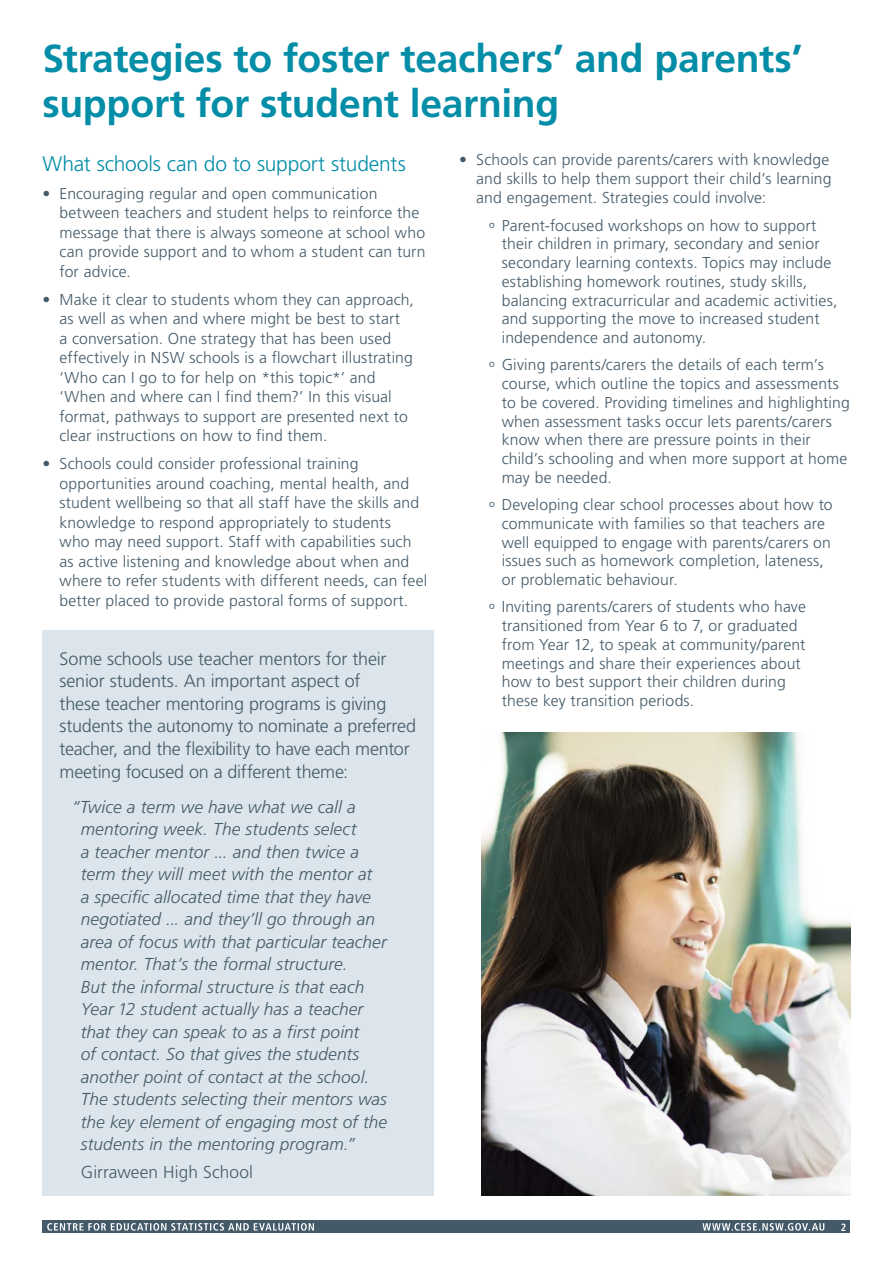
<style>
.page{position:relative;width:893px;height:1263px;background:#fff}
.page>*{position:absolute;margin:0;border:0;box-sizing:border-box;transform-origin:0 0}
.t1{font:700 39px/45px "Frutiger LT Pro";letter-spacing:-.005em;color:#038da7}
.t2{font:300 21px "Frutiger LT Pro";letter-spacing:-.01em;color:#038da7}
.Intro_Paragraph_-_Ch{font:300 18px/22.5px "Frutiger LT Pro";letter-spacing:-.015em;color:#445a69}
.Quotes{font:italic 300 17.25px/22.5px "Frutiger LT Pro";letter-spacing:.005em;color:#445a69}
.Quotes-2{font:300 17.25px "Frutiger LT Pro";letter-spacing:.005em;color:#445a69}
.t3{font:300 15.75px/18.8px "Frutiger LT Pro";letter-spacing:.01em;color:#445a69}
.t4{font:700 condensed 10.5px "Frutiger LT Pro";color:#fff}
</style>
<div class="page">
<div style="left:43px;top:630px;width:391px;height:566px;background:#dbe5eb"></div>
<div style="left:43px;top:1220px;width:807px;height:13px;background:#445a69"></div>
<svg style="left:47px;top:1223px;width:777px;height:7px"></svg>
<img style="left:481px;top:732px;width:369px;height:463px">
<h1 class="t1" style="left:43px;top:36px;width:761px">Strategies to foster teachers’ and parents’ support for student learning</h1>
<h2 class="t2" style="left:43px;top:151px;width:365px">What schools can do to support students</h2>
<p class="t3" style="left:60px;top:183px;width:367px;line-height:19.5px;text-indent:-17px">• Encouraging regular and open communication between teachers and student helps to reinforce the message that there is always someone at school who can provide support and to whom a student can turn for advice.</p>
<p class="t3" style="left:60px;top:289px;width:356px;line-height:19.5px;text-indent:-17px">• Make it clear to students whom they can approach, as well as when and where might be best to start<br>a conversation. One strategy that has been used effectively in NSW schools is a flowchart illustrating ‘Who can I go to for help on *this topic*’ and ‘When and where can I find them?’ In this visual format, pathways to support are presented next to clear instructions on how to find them.</p>
<p class="t3" style="left:60px;top:454px;width:369px;line-height:19.5px;text-indent:-17px">• Schools could consider professional training opportunities around coaching, mental health, and student wellbeing so that all staff have the skills and knowledge to respond appropriately to students<br>who may need support. Staff with capabilities such as active listening and knowledge about when and where to refer students with different needs, can feel better placed to provide pastoral forms of support.</p>
<p class="t3" style="left:476px;top:151px;width:357px;text-indent:-17px">• Schools can provide parents/carers with knowledge and skills to help them support their child’s learning and engagement. Strategies could involve:</p>
<p class="t3" style="left:502px;top:216px;width:337px;text-indent:-13px">º Parent-focused workshops on how to support their children in primary, secondary and senior secondary learning contexts. Topics may include establishing homework routines, study skills, balancing extracurricular and academic activities, and supporting the move to increased student independence and autonomy.</p>
<p class="t3" style="left:502px;top:356px;width:349px;text-indent:-13px">º Giving parents/carers the details of each term’s course, which outline the topics and assessments to be covered. Providing timelines and highlighting when assessment tasks occur lets parents/carers know when there are pressure points in their child’s schooling and when more support at home may be needed.</p>
<p class="t3" style="left:502px;top:495px;width:332px;text-indent:-13px">º Developing clear school processes about how to communicate with families so that teachers are well equipped to engage with parents/carers on issues such as homework completion, lateness, or problematic behaviour.</p>
<p class="t3" style="left:502px;top:598px;width:306px;text-indent:-13px">º Inviting parents/carers of students who have transitioned from Year 6 to 7, or graduated from Year 12, to speak at community/parent meetings and share their experiences about how to best support their children during these key transition periods.</p>
<p class="Intro_Paragraph_-_Ch" style="left:60px;top:648px;width:358px">Some schools use teacher mentors for their senior students. An important aspect of<br>these teacher mentoring programs is giving students the autonomy to nominate a preferred teacher, and the flexibility to have each mentor meeting focused on a different theme:</p>
<p class="Quotes" style="left:81px;top:796px;width:308px;text-indent:-9px">“Twice a term we have what we call a mentoring week. The students select<br>a teacher mentor ... and then twice a term they will meet with the mentor at<br>a specific allocated time that they have negotiated ... and they’ll go through an area of focus with that particular teacher mentor. That’s the formal structure.<br>But the informal structure is that each Year 12 student actually has a teacher that they can speak to as a first point<br>of contact. So that gives the students another point of contact at the school.<br>The students selecting their mentors was the key element of engaging most of the students in the mentoring program.”</p>
<p class="Quotes-2" style="left:81px;top:1161px;width:174px">Girraween High School</p>
<p class="t4" style="left:841px;top:1221px;width:7px">2</p>
</div>
